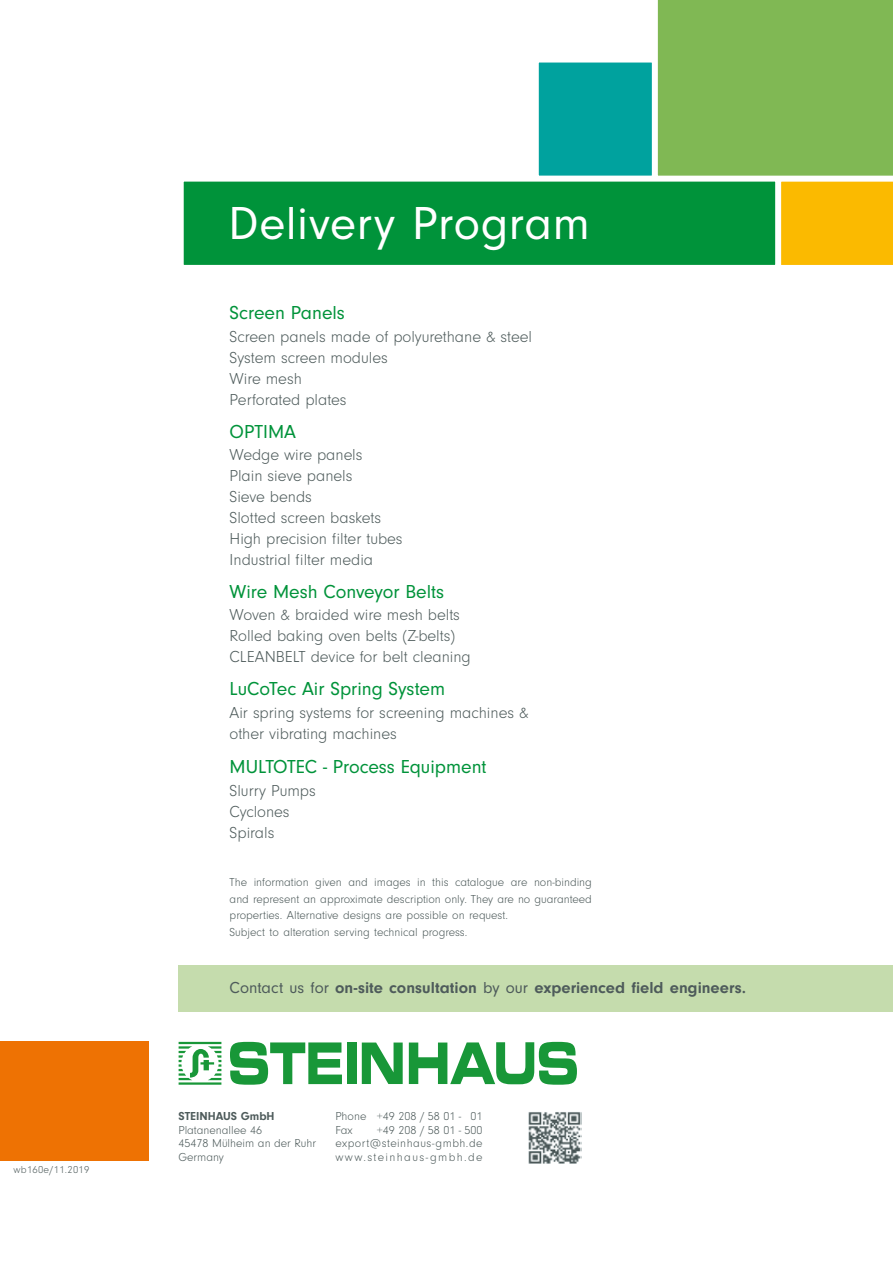
<style>
.page{position:relative;width:893px;height:1263px;background:#fff}
.page>*{position:absolute;margin:0;border:0;box-sizing:border-box;transform-origin:0 0}
.t1{font:48px "Neuzeit Gro";letter-spacing:.01em;color:#fff}
.t2{font:19.5px "Neuzeit Gro";color:#00933a}
.t3{font:300 16.5px/21px "Neuzeit Gro";color:#4e5b5b}
.t4{font:700 16.5px "Neuzeit Gro";color:#4e5b5b}
.t5{font:300 12px/13.5px "Neuzeit Gro";color:#4e5b5b}
.t6{font:700 12px "Neuzeit Gro";color:#4e5b5b}
.t7{font:300 10.5px "Neuzeit Gro";letter-spacing:.025em;color:#4e5b5b}
.s1{font-weight:400}
</style>
<div class="page">
<svg style="left:230px;top:1042px;width:112px;height:42px"></svg>
<div style="left:347px;top:1042px;width:10px;height:42px;background:#189738"></div>
<svg style="left:362px;top:1042px;width:41px;height:42px"></svg>
<svg style="left:409px;top:1042px;width:168px;height:42px"></svg>
<svg style="left:179px;top:1042px;width:42px;height:42px"></svg>
<img style="left:528px;top:1112px;width:54px;height:52px">
<svg style="left:538px;top:0;width:355px;height:265px;background:#89bd6c"></svg>
<div style="left:0;top:1042px;width:149px;height:119px;background:#ee7203"></div>
<div style="left:179px;top:965px;width:714px;height:47px;background:#c5dcad"></div>
<svg style="left:183px;top:177px;width:597px;height:88px;background:#0f9946"></svg>
<p class="t7" style="left:14px;top:1163px;width:77px">wb160e/11.2019</p>
<h1 class="t1" style="left:228px;top:198px;width:363px">Delivery Program</h1>
<p class="t2" style="left:230px;top:302px;width:117px">Screen Panels</p>
<p class="t3" style="left:230px;top:326px;width:304px">Screen panels made of polyurethane &amp; steel<br>System screen modules<br>Wire mesh<br>Perforated plates</p>
<p class="t2" style="left:230px;top:421px;width:68px">OPTIMA</p>
<p class="t3" style="left:230px;top:444px;width:175px">Wedge wire panels<br>Plain sieve panels<br>Sieve bends<br>Slotted screen baskets<br>High precision filter tubes<br>Industrial filter media</p>
<p class="t2" style="left:230px;top:581px;width:216px">Wire Mesh Conveyor Belts</p>
<p class="t3" style="left:230px;top:605px;width:243px">Woven &amp; braided wire mesh belts<br>Rolled baking oven belts (Z-belts)<br>CLEANBELT device for belt cleaning</p>
<p class="t2" style="left:230px;top:678px;width:217px">LuCoTec Air Spring System</p>
<p class="t3" style="left:230px;top:702px;width:300px">Air spring systems for screening machines &amp; other vibrating machines</p>
<p class="t2" style="left:230px;top:756px;width:259px">MULTOTEC - Process Equipment</p>
<p class="t3" style="left:230px;top:780px;width:88px">Slurry Pumps<br>Cyclones<br>Spirals</p>
<p class="t5" style="left:230px;top:874px;width:364px;line-height:16.5px">The information given and images in this catalogue are non-binding and represent an approximate description only. They are no guaranteed properties. Alternative designs are possible on request.<br>Subject to alteration serving technical progress.</p>
<p class="t4" style="left:230px;top:979px;width:518px"><span class="s1">Contact us for</span> on-site consultation <span class="s1">by our</span> experienced field engineers.</p>
<p class="t6" style="left:179px;top:1110px;width:98px">STEINHAUS GmbH</p>
<p class="t5" style="left:179px;top:1123px;width:139px">Platanenallee 46<br>45478 Mülheim an der Ruhr<br>Germany</p>
<p class="t5" style="left:335px;top:1110px;width:148px">Phone +49 208 / 58 01 - 01<br>Fax</p>
<p class="t5" style="left:335px;top:1123px;width:149px;text-align:justify;text-indent:41px">+49 208 / 58 01 - 500 export@steinhaus-gmbh.de www.steinhaus-gmbh.de</p>
</div>
